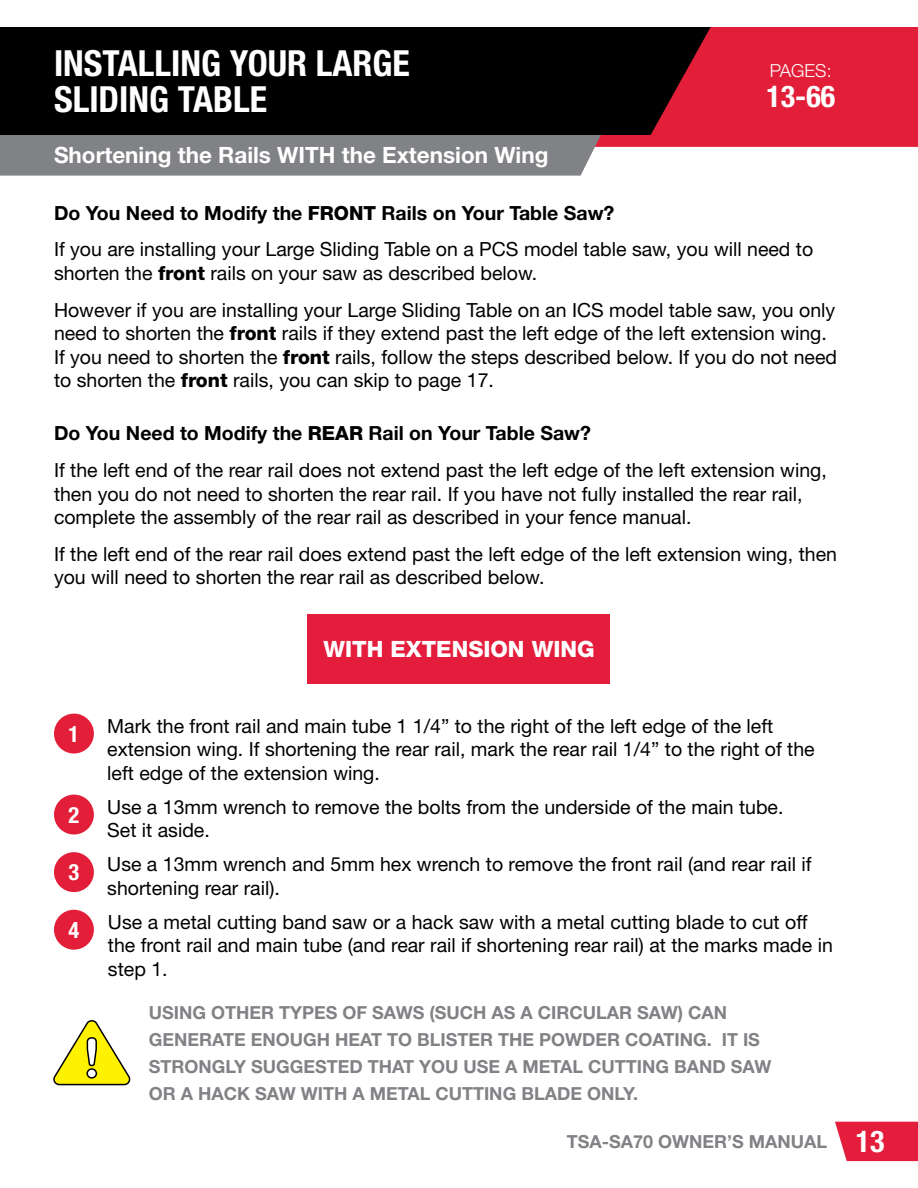
<style>
.page{position:relative;width:918px;height:1188px;background:#fff}
.page>*{position:absolute;margin:0;border:0;box-sizing:border-box;transform-origin:0 0}
.t1{font:700 condensed 36px/36px "Helvetica Neue LT Std";color:#fff}
.t2{font:700 condensed 30px "Helvetica Neue LT Std";color:#fff}
.t3{font:700 22.5px "Helvetica Neue LT Std";color:#fff}
.t4{font:800 22.5px "Helvetica Neue LT Std";color:#fff}
.t5{font:700 condensed 22.5px "Helvetica Neue LT Std";color:#fff}
.t6{font:19.5px/23.4px "Helvetica Neue LT Std";color:#000}
.t7{font:700 18px/27px "Helvetica Neue LT Std";color:#808285}
.t8{font:300 18px "Helvetica Neue LT Std";color:#fff}
.s1{font-weight:700}
.s2{font-weight:800}
.s3{font-stretch:condensed;font-size:30px;color:#fff}
</style>
<div class="page">
<svg style="left:835px;top:1122px;width:83px;height:39px;background:#e42c48"></svg>
<div style="left:601px;top:27px;width:317px;height:120px;background:#e31e38"></div>
<div style="left:0;top:27px;width:711px;height:108px;background:#000"></div>
<div style="left:0;top:135px;width:601px;height:41px;background:#808285"></div>
<div style="left:54px;top:714px;width:40px;height:40px;background:#e31e38;border-radius:50%"></div>
<div style="left:54px;top:795px;width:40px;height:39px;background:#e31e38;border-radius:50%"></div>
<div style="left:54px;top:852px;width:40px;height:40px;background:#e31e38;border-radius:50%"></div>
<div style="left:54px;top:910px;width:40px;height:40px;background:#e31e38;border-radius:50%"></div>
<svg style="left:53px;top:1020px;width:78px;height:66px"></svg>
<div style="left:308px;top:614px;width:302px;height:70px;background:#e31d3b"></div>
<h1 class="t1" style="left:54px;top:45px;width:357px">INSTALLING YOUR LARGE<br>SLIDING TABLE</h1>
<p class="t3" style="left:54px;top:141px;width:496px">Shortening the Rails WITH the Extension Wing</p>
<p class="t8" style="left:770px;top:59px;width:63px">PAGES:</p>
<h2 class="t2" style="left:766px;top:78px;width:70px">13-66</h2>
<p class="t6" style="left:54px;top:194px;width:761px;line-height:36.9px"><span class="s1">Do You Need to Modify the</span> <span class="s2">FRONT</span> <span class="s1">Rails on Your Table Saw?<br></span>If you are installing your Large Sliding Table on a PCS model table saw, you will need to</p>
<p class="t6" style="left:54px;top:254px;width:783px;line-height:36.9px">shorten the <span class="s2">front</span> rails on your saw as described below.<br>However if you are installing your Large Sliding Table on an ICS model table saw, you only</p>
<p class="t6" style="left:54px;top:321px;width:785px">need to shorten the <span class="s2">front</span> rails if they extend past the left edge of the left extension wing.<br>If you need to shorten the <span class="s2">front</span> rails, follow the steps described below. If you do not need to shorten the <span class="s2">front</span> rails, you can skip to page 17.</p>
<p class="t6" style="left:54px;top:415px;width:774px;line-height:36.9px"><span class="s1">Do You Need to Modify the</span> <span class="s2">REAR</span> <span class="s1">Rail on Your Table Saw?<br></span>If the left end of the rear rail does not extend past the left edge of the left extension wing,</p>
<p class="t6" style="left:54px;top:482px;width:750px">then you do not need to shorten the rear rail. If you have not fully installed the rear rail, complete the assembly of the rear rail as described in your fence manual.</p>
<p class="t6" style="left:54px;top:542px;width:784px">If the left end of the rear rail does extend past the left edge of the left extension wing, then you will need to shorten the rear rail as described below.</p>
<p class="t5" style="left:69px;top:720px;width:12px">1</p>
<p class="t5" style="left:69px;top:801px;width:12px">2</p>
<p class="t5" style="left:69px;top:859px;width:12px">3</p>
<p class="t5" style="left:69px;top:916px;width:12px">4</p>
<p class="t4" style="left:323px;top:636px;width:273px">WITH EXTENSION WING</p>
<p class="t6" style="left:107px;top:714px;width:709px">Mark the front rail and main tube 1 1/4” to the right of the left edge of the left extension wing. If shortening the rear rail, mark the rear rail 1/4” to the right of the left edge of the extension wing.</p>
<p class="t6" style="left:107px;top:795px;width:678px">Use a 13mm wrench to remove the bolts from the underside of the main tube.<br>Set it aside.</p>
<p class="t6" style="left:107px;top:852px;width:706px">Use a 13mm wrench and 5mm hex wrench to remove the front rail (and rear rail if shortening rear rail).</p>
<p class="t6" style="left:108px;top:910px;width:726px">Use a metal cutting band saw or a hack saw with a metal cutting blade to cut off the front rail and main tube (and rear rail if shortening rear rail) at the marks made in step 1.</p>
<p class="t7" style="left:149px;top:998px;width:624px">USING OTHER TYPES OF SAWS (SUCH AS A CIRCULAR SAW) CAN GENERATE ENOUGH HEAT TO BLISTER THE POWDER COATING. IT IS STRONGLY SUGGESTED THAT YOU USE A METAL CUTTING BAND SAW OR A HACK SAW WITH A METAL CUTTING BLADE ONLY.</p>
<p class="t7" style="left:567px;top:1128px;width:319px">TSA-SA70 OWNER’S MANUAL <span class="s3">13</span></p>
</div>
